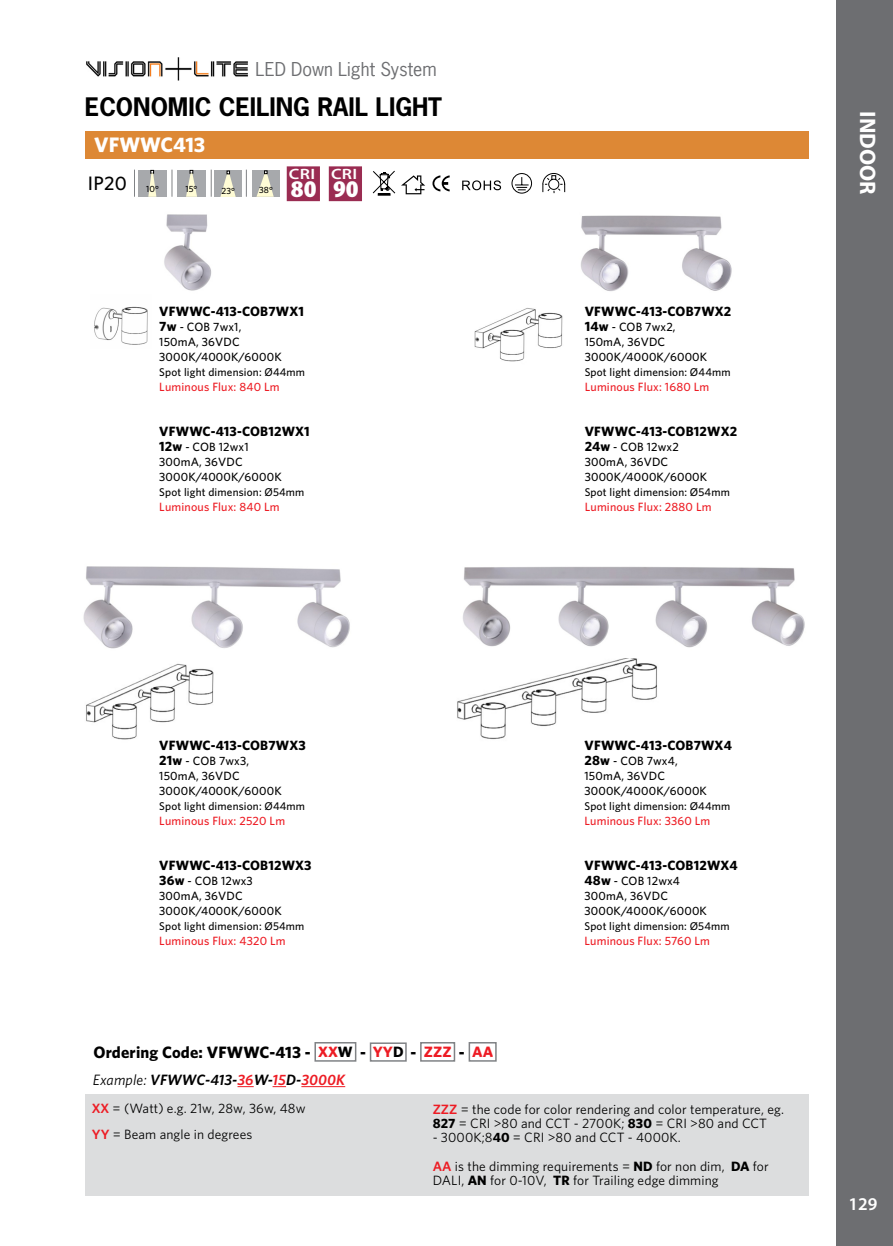
<style>
.page{position:relative;width:893px;height:1246px;background:#fff}
.page>*{position:absolute;margin:0;border:0;box-sizing:border-box;transform-origin:0 0}
.t1{font:700 24px "News Gothic Std";color:#000}
.t2{font:900 condensed 24px "Myriad Pro";color:#fff;scale:1.2 1}
.t3{font:700 22.5px "Myriad Pro";color:#fff}
.t4{font:700 21px "Whitney";color:#fff}
.t5{font:500 19.5px "Whitney";color:#000}
.t6{font:18px "News Gothic Std";color:#6d6e71}
.t7{font:600 18px "Myriad Pro";color:#fff}
.t8{font:700 16.5px "Whitney";letter-spacing:.01em;color:#000}
.t9{font:italic 600 15px "Whitney";letter-spacing:.01em;color:#000}
.t10{font:600 15px "Myriad Pro";letter-spacing:.015em;color:#fff;scale:1.2 1}
.t11{font:13.5px/25.5px "Whitney";letter-spacing:.01em;color:#000}
.t12{font:700 13.5px "Whitney";letter-spacing:.015em;color:#000}
.t13{font:500 12px/15px "Whitney";letter-spacing:.015em;color:#000}
.t14{font:500 12px "Whitney";letter-spacing:.015em;color:#ed1c24}
.t15{font:500 11.25px "Whitney";letter-spacing:.015em;color:#000}
.t16{font:500 9px "Whitney";letter-spacing:.015em;color:#000}
.s1{font-weight:700;font-size:13.5px}
.s2{font-size:15px;color:#ed1c24}
.s3{font-size:15px}
.s4{font-weight:400}
.s5{color:#ed1c24}
.s6{font-weight:600;color:#ed1c24}
.s7{font-weight:700}
</style>
<div class="page">
<div style="left:836px;top:0;width:57px;height:1246px;background:#6d6e71"></div>
<img style="left:86px;top:57px;width:162px;height:23px">
<img style="left:457px;top:658px;width:200px;height:82px">
<img style="left:164px;top:214px;width:48px;height:77px">
<img style="left:581px;top:215px;width:151px;height:76px">
<img style="left:463px;top:566px;width:342px;height:82px">
<img style="left:94px;top:306px;width:54px;height:39px">
<img style="left:474px;top:308px;width:89px;height:54px">
<img style="left:86px;top:663px;width:128px;height:77px">
<div style="left:214px;top:169px;width:28px;height:28px;border:1px solid #fff"></div>
<div style="left:215px;top:171px;width:27px;height:26px;background:#a7a9ac"></div>
<svg style="left:220px;top:171px;width:16px;height:26px"></svg>
<svg style="left:211px;top:170px;width:1px;height:27px"></svg>
<svg style="left:246px;top:170px;width:1px;height:27px"></svg>
<div style="left:178px;top:169px;width:28px;height:28px;border:1px solid #fff"></div>
<div style="left:178px;top:170px;width:28px;height:27px;background:#a7a9ac"></div>
<svg style="left:186px;top:170px;width:11px;height:27px"></svg>
<div style="left:252px;top:169px;width:28px;height:28px;border:1px solid #fff"></div>
<div style="left:252px;top:171px;width:27px;height:26px;background:#a7a9ac"></div>
<svg style="left:256px;top:171px;width:18px;height:26px"></svg>
<svg style="left:172px;top:170px;width:1px;height:27px"></svg>
<div style="left:138px;top:169px;width:29px;height:28px;border:1px solid #fff"></div>
<div style="left:139px;top:170px;width:28px;height:27px;background:#a7a9ac"></div>
<svg style="left:148px;top:170px;width:8px;height:27px"></svg>
<img style="left:83px;top:566px;width:267px;height:83px">
<div style="left:314px;top:1042px;width:42px;height:20px;border:2px solid #808285"></div>
<div style="left:370px;top:1042px;width:37px;height:20px;border:2px solid #808285"></div>
<div style="left:420px;top:1042px;width:35px;height:20px;border:2px solid #808285"></div>
<div style="left:469px;top:1042px;width:28px;height:20px;border:2px solid #808285"></div>
<div style="left:85px;top:1094px;width:724px;height:102px;background:#dcddde"></div>
<svg style="left:238px;top:1086px;width:16px;height:1px"></svg>
<svg style="left:273px;top:1086px;width:13px;height:1px"></svg>
<hr style="left:301px;top:1086px;width:44px;height:1px;background:#ed1c24">
<div style="left:287px;top:167px;width:32px;height:33px;background:#9a2c52"></div>
<div style="left:287px;top:166px;width:33px;height:35px;border:2px solid #9a2c52"></div>
<div style="left:330px;top:167px;width:31px;height:33px;background:#9a2c52"></div>
<div style="left:329px;top:166px;width:33px;height:35px;border:2px solid #9a2c52"></div>
<svg style="left:432px;top:175px;width:18px;height:16px"></svg>
<svg style="left:511px;top:173px;width:54px;height:21px"></svg>
<svg style="left:462px;top:180px;width:39px;height:10px"></svg>
<svg style="left:372px;top:170px;width:53px;height:26px"></svg>
<svg style="left:134px;top:170px;width:1px;height:27px"></svg>
<div style="left:85px;top:131px;width:723px;height:28px;background:#dd8835"></div>
<h3 class="t6" style="left:256px;top:62px;width:183px">LED Down Light System</h3>
<h1 class="t1" style="left:85px;top:97px;width:359px">ECONOMIC CEILING RAIL LIGHT</h1>
<h3 class="t4" style="left:94px;top:137px;width:113px">VFWWC413</h3>
<h3 class="t5" style="left:88px;top:176px;width:41px">IP20</h3>
<p class="t16" style="left:146px;top:186px;width:14px">10°</p>
<p class="t16" style="left:185px;top:186px;width:14px">15°</p>
<p class="t16" style="left:222px;top:187px;width:15px">23°</p>
<p class="t16" style="left:259px;top:187px;width:15px">38°</p>
<p class="t10" style="left:289px;top:165px;width:23px">CRI</p>
<h1 class="t2" style="left:291px;top:175px;width:23px">80</h1>
<p class="t10" style="left:331px;top:165px;width:23px">CRI</p>
<h1 class="t2" style="left:333px;top:175px;width:23px">90</h1>
<p class="t12" style="left:159px;top:306px;width:146px">VFWWC-413-COB7WX1</p>
<p class="t13" style="left:159px;top:320px;width:124px"><span class="s1">7w</span> - COB 7wx1,<br>150mA, 36VDC<br>3000K/4000K/6000K</p>
<p class="t15" style="left:159px;top:367px;width:147px">Spot light dimension: Ø44mm</p>
<p class="t14" style="left:159px;top:382px;width:122px">Luminous Flux: 840 Lm</p>
<p class="t12" style="left:159px;top:426px;width:152px">VFWWC-413-COB12WX1</p>
<p class="t13" style="left:159px;top:440px;width:124px"><span class="s1">12w</span> - COB 12wx1<br>300mA, 36VDC<br>3000K/4000K/6000K</p>
<p class="t15" style="left:159px;top:487px;width:147px">Spot light dimension: Ø54mm</p>
<p class="t14" style="left:159px;top:502px;width:122px">Luminous Flux: 840 Lm</p>
<p class="t12" style="left:585px;top:306px;width:148px">VFWWC-413-COB7WX2</p>
<p class="t13" style="left:585px;top:320px;width:124px"><span class="s1">14w</span> - COB 7wx2,<br>150mA, 36VDC<br>3000K/4000K/6000K</p>
<p class="t15" style="left:585px;top:367px;width:147px">Spot light dimension: Ø44mm</p>
<p class="t14" style="left:585px;top:382px;width:126px">Luminous Flux: 1680 Lm</p>
<p class="t12" style="left:585px;top:426px;width:154px">VFWWC-413-COB12WX2</p>
<p class="t13" style="left:585px;top:440px;width:124px"><span class="s1">24w</span> - COB 12wx2<br>300mA, 36VDC<br>3000K/4000K/6000K</p>
<p class="t15" style="left:585px;top:487px;width:147px">Spot light dimension: Ø54mm</p>
<p class="t14" style="left:585px;top:502px;width:128px">Luminous Flux: 2880 Lm</p>
<h2 class="t3" style="left:876px;top:111px;width:85px;rotate:90deg">INDOOR</h2>
<p class="t12" style="left:159px;top:740px;width:148px">VFWWC-413-COB7WX3</p>
<p class="t13" style="left:159px;top:754px;width:124px"><span class="s1">21w</span> - COB 7wx3,<br>150mA, 36VDC<br>3000K/4000K/6000K</p>
<p class="t15" style="left:159px;top:801px;width:147px">Spot light dimension: Ø44mm</p>
<p class="t14" style="left:159px;top:816px;width:127px">Luminous Flux: 2520 Lm</p>
<p class="t12" style="left:159px;top:860px;width:154px">VFWWC-413-COB12WX3</p>
<p class="t13" style="left:159px;top:874px;width:124px"><span class="s1">36w</span> - COB 12wx3<br>300mA, 36VDC<br>3000K/4000K/6000K</p>
<p class="t15" style="left:159px;top:921px;width:147px">Spot light dimension: Ø54mm</p>
<p class="t14" style="left:159px;top:936px;width:128px">Luminous Flux: 4320 Lm</p>
<h3 class="t8" style="left:93px;top:1046px;width:401px">Ordering Code: VFWWC-413 - <span class="s2">XX</span><span class="s3">W</span> - <span class="s2">YY</span><span class="s3">D</span> - <span class="s2">ZZZ</span> - <span class="s2">AA</span></h3>
<p class="t9" style="left:93px;top:1074px;width:254px"><span class="s4">Example:</span> VFWWC-413-<span class="s5">36</span>W-<span class="s5">15</span>D-<span class="s5">3000K</span></p>
<p class="t12" style="left:584px;top:740px;width:149px">VFWWC-413-COB7WX4</p>
<p class="t13" style="left:584px;top:754px;width:124px"><span class="s1">28w</span> - COB 7wx4,<br>150mA, 36VDC<br>3000K/4000K/6000K</p>
<p class="t15" style="left:584px;top:801px;width:147px">Spot light dimension: Ø44mm</p>
<p class="t14" style="left:584px;top:816px;width:127px">Luminous Flux: 3360 Lm</p>
<p class="t12" style="left:584px;top:860px;width:155px">VFWWC-413-COB12WX4</p>
<p class="t13" style="left:584px;top:874px;width:124px"><span class="s1">48w</span> - COB 12wx4<br>300mA, 36VDC<br>3000K/4000K/6000K</p>
<p class="t15" style="left:584px;top:921px;width:147px">Spot light dimension: Ø54mm</p>
<p class="t14" style="left:584px;top:936px;width:127px">Luminous Flux: 5760 Lm</p>
<p class="t11" style="left:92px;top:1096px;width:215px"><span class="s6">XX</span> = (Watt) e.g. 21w, 28w, 36w, 48w<br><span class="s6">YY</span> = Beam angle in degrees</p>
<p class="t11" style="left:433px;top:1103px;width:353px;line-height:14.2px"><span class="s6">ZZZ</span> = the code for color rendering and color temperature, eg.<br><span class="s7">827</span> = CRI &gt;80 and CCT - 2700K; <span class="s7">830</span> = CRI &gt;80 and CCT</p>
<p class="t11" style="left:433px;top:1124px;width:338px;line-height:28.5px">- 3000K;8<span class="s7">40</span> = CRI &gt;80 and CCT - 4000K.<br><span class="s6">AA</span> is the dimming requirements = <span class="s7">ND</span> for non dim, <span class="s7">DA</span> for</p>
<p class="t11" style="left:433px;top:1168px;width:287px">DALI, <span class="s7">AN</span> for 0-10V, <span class="s7">TR</span> for Trailing edge dimming</p>
<h3 class="t7" style="left:848px;top:1193px;width:30px">129</h3>
</div>
